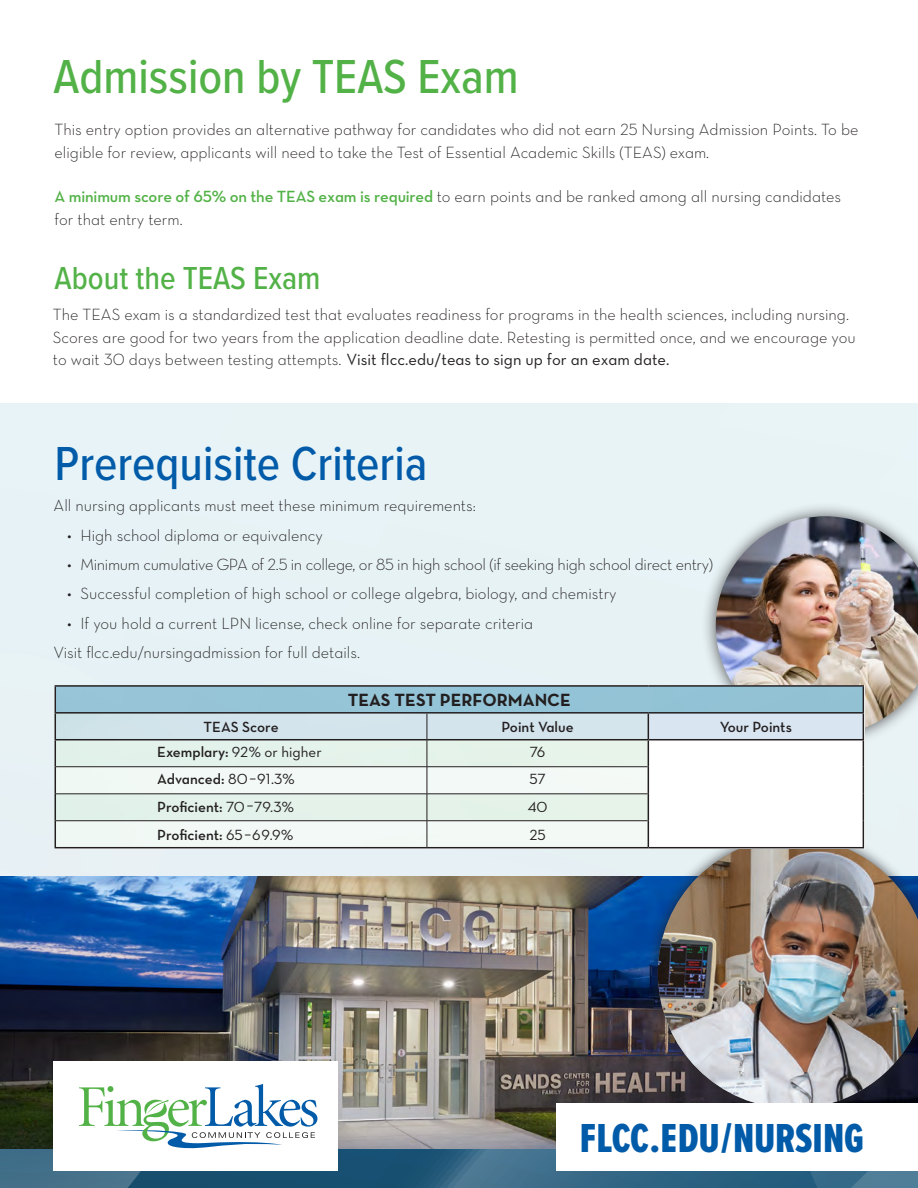
<style>
.page{position:relative;width:918px;height:1188px;background:#fff}
.page>*{position:absolute;margin:0;border:0;box-sizing:border-box;transform-origin:0 0}
.t1{font:500 49.5px "Proxima Nova Cond";color:#015ba9}
.t2{font:500 49.5px "Proxima Nova Cond";color:#53b247}
.t3{font:42px "Proxima Nova Ex Cn Extrabld";letter-spacing:-.005em;color:#015ba9}
.t4{font:500 33px "Proxima Nova Cond";color:#53b247}
.t5{font:700 18px "Neutraface Text";color:#231f20}
.t6{font:16.5px/22.5px "Neutraface Text Light Alt";color:#231f20}
.t7{font:16.5px "Neutraface Text Light Alt";letter-spacing:-.02em;color:#231f20}
.t8{font:16.5px "Neutraface Text Book Alt";color:#231f20}
.t9{font:15px "Neutraface Text Demi Alt";color:#231f20}
.t10{font:15px "Neutraface Text Book Alt";color:#231f20}
.s1{font-family:"Neutraface Text Demi Alt";color:#53b247}
.s2{font-family:"Neutraface Text Light Alt"}
.s3{font-family:"Neutraface Text Demi Alt"}
.s4{font-family:"Neutraface Text Book Alt"}
</style>
<div class="page">
<div style="left:0;top:403px;width:918px;height:473px;background:#e7f2f5"></div>
<img style="left:0;top:876px;width:645px;height:24px">
<img style="left:658px;top:838px;width:260px;height:62px">
<div style="left:701px;top:502px;width:217px;height:248px;background:#231f20;opacity:.75"></div>
<img style="left:716px;top:516px;width:202px;height:219px">
<img style="left:0;top:900px;width:918px;height:288px">
<div style="left:556px;top:1103px;width:362px;height:68px;background:#fff"></div>
<hr style="left:55px;top:685px;width:372px;height:2px;background:#231f20">
<hr style="left:427px;top:685px;width:221px;height:2px;background:#231f20">
<hr style="left:648px;top:685px;width:216px;height:2px;background:#231f20">
<hr style="left:55px;top:847px;width:372px;height:1px;background:#231f20">
<hr style="left:427px;top:847px;width:221px;height:1px;background:#231f20">
<hr style="left:648px;top:847px;width:216px;height:1px;background:#231f20">
<svg style="left:55px;top:686px;width:809px;height:161px"></svg>
<h1 class="t2" style="left:54px;top:40px;width:467px">Admission by TEAS Exam</h1>
<p class="t6" style="left:55px;top:118px;width:805px">This entry option provides an alternative pathway for candidates who did not earn 25 Nursing Admission Points. To be eligible for review, applicants will need to take the Test of Essential Academic Skills (TEAS) exam.</p>
<p class="t6" style="left:55px;top:185px;width:788px"><span class="s1">A minimum score of 65% on the TEAS exam is required</span> to earn points and be ranked among all nursing candidates for that entry term.</p>
<h3 class="t4" style="left:55px;top:253px;width:268px">About the TEAS Exam</h3>
<p class="t6" style="left:53px;top:303px;width:804px">The TEAS exam is a standardized test that evaluates readiness for programs in the health sciences, including nursing.<br>Scores are good for two years from the application deadline date. Retesting is permitted once, and we encourage you</p>
<p class="t8" style="left:53px;top:349px;width:618px"><span class="s2">to wait 30 days between testing attempts.</span> Visit flcc.edu/teas to sign up for an exam date.</p>
<h1 class="t1" style="left:55px;top:427px;width:374px">Prerequisite Criteria</h1>
<p class="t6" style="left:54px;top:494px;width:424px">All nursing applicants must meet these minimum requirements:</p>
<p class="t6" style="left:67px;top:524px;width:257px">• High school diploma or equivalency</p>
<p class="t7" style="left:67px;top:554px;width:647px">• Minimum cumulative GPA of 2.5 in college, or 85 in high school (if seeking high school direct entry)</p>
<p class="t6" style="left:67px;top:582px;width:551px">• Successful completion of high school or college algebra, biology, and chemistry</p>
<p class="t6" style="left:54px;top:608px;width:481px;line-height:29.2px;text-indent:13px">• If you hold a current LPN license, check online for separate criteria<br>Visit flcc.edu/nursingadmission for full details.</p>
<p class="t5" style="left:348px;top:689px;width:225px">TEAS TEST PERFORMANCE</p>
<p class="t9" style="left:204px;top:718px;width:76px">TEAS Score</p>
<p class="t9" style="left:502px;top:718px;width:74px">Point Value</p>
<p class="t9" style="left:720px;top:718px;width:74px">Your Points</p>
<p class="t10" style="left:157px;top:743px;width:166px"><span class="s3">Exemplary:</span> 92% or higher</p>
<p class="t10" style="left:530px;top:743px;width:17px">76</p>
<p class="t9" style="left:157px;top:770px;width:139px">Advanced: <span class="s4">80–91.3%</span></p>
<p class="t10" style="left:530px;top:770px;width:18px">57</p>
<p class="t9" style="left:157px;top:797px;width:138px">Proficient: <span class="s4">70–79.3%</span></p>
<p class="t10" style="left:528px;top:797px;width:21px">40</p>
<p class="t9" style="left:157px;top:826px;width:138px">Proficient: <span class="s4">65–69.9%</span></p>
<p class="t10" style="left:530px;top:826px;width:18px">25</p>
<h2 class="t3" style="left:580px;top:1108px;width:286px">FLCC.EDU/NURSING</h2>
</div>
